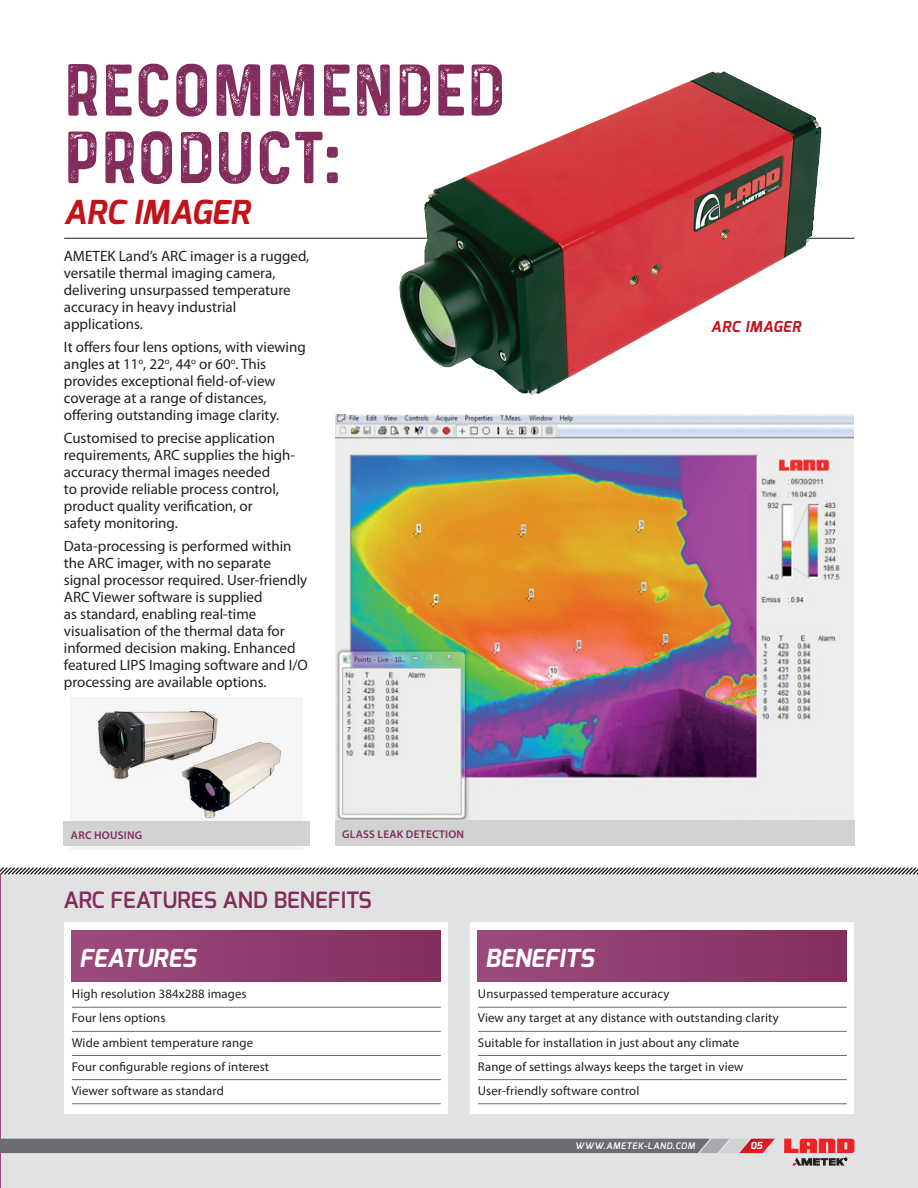
<style>
.page{position:relative;width:918px;height:1188px;background:#fff}
.page>*{position:absolute;margin:0;border:0;box-sizing:border-box;transform-origin:0 0}
.t1{font:58.5px/67.5px "Prequel rough";letter-spacing:.01em;color:#822d5c}
.t2{font:italic 700 33px "Exo";color:#c2131b}
.t3{font:italic 700 24.9px "Exo";color:#fff}
.t4{font:600 22.5px "Exo";color:#822d5c}
.t5{font:15px/17px "Myriad Pro";color:#231f20}
.t6{font:italic 700 15px "Exo";letter-spacing:.04em;color:#c2131b}
.t7{font:12.75px/24.2px "Myriad Pro";letter-spacing:.01em;color:#231f20}
.t8{font:600 11.25px "Myriad Pro";letter-spacing:.02em;color:#822d5c}
.t9{font:italic 700 9.75px "Exo";color:#fff}
.t10{font:italic 600 9px "Exo";letter-spacing:.07em;color:#fff}
</style>
<div class="page">
<div style="left:70px;top:698px;width:232px;height:152px;background:#f5f5f6"></div>
<div style="left:0;top:875px;width:918px;height:313px;background:#e1e2e4"></div>
<hr style="left:0;top:875px;width:1px;height:313px;background:#9d4b7e">
<div style="left:64px;top:922px;width:384px;height:192px;background:#fff"></div>
<div style="left:470px;top:922px;width:384px;height:192px;background:#fff"></div>
<hr style="left:72px;top:1007px;width:369px;height:1px;background:#6c6d70">
<hr style="left:72px;top:1031px;width:369px;height:1px;background:#6c6d70">
<hr style="left:72px;top:1055px;width:369px;height:1px;background:#6c6d70">
<hr style="left:72px;top:1079px;width:369px;height:1px;background:#6c6d70">
<hr style="left:72px;top:1103px;width:369px;height:1px;background:#6c6d70">
<hr style="left:478px;top:1007px;width:369px;height:1px;background:#6c6d70">
<hr style="left:478px;top:1031px;width:369px;height:1px;background:#6c6d70">
<hr style="left:478px;top:1055px;width:369px;height:1px;background:#6c6d70">
<hr style="left:478px;top:1079px;width:369px;height:1px;background:#6c6d70">
<hr style="left:478px;top:1103px;width:369px;height:1px;background:#6c6d70">
<div style="left:72px;top:931px;width:369px;height:50px;background:linear-gradient(to right,#9d4b7e,#822e5c)"></div>
<div style="left:478px;top:931px;width:369px;height:50px;background:linear-gradient(to right,#9d4b7e,#822e5c)"></div>
<svg style="left:0;top:1139px;width:775px;height:14px;background:#747073"></svg>
<svg style="left:784px;top:1139px;width:70px;height:27px"></svg>
<hr style="left:64px;top:238px;width:790px;height:1px;background:#231f20">
<img style="left:336px;top:414px;width:518px;height:406px">
<div style="left:336px;top:820px;width:519px;height:26px;background:#d1d2d4"></div>
<img style="left:399px;top:72px;width:423px;height:323px">
<img style="left:97px;top:711px;width:121px;height:69px">
<div style="left:64px;top:821px;width:246px;height:25px;background:#d1d2d4"></div>
<img style="left:179px;top:740px;width:102px;height:78px">
<svg style="left:0;top:867px;width:918px;height:8px"></svg>
<h1 class="t1" style="left:64px;top:56px;width:443px">RECOMMENDED<br>PRODUCT:</h1>
<h2 class="t2" style="left:63px;top:191px;width:188px">ARC IMAGER</h2>
<p class="t5" style="left:64px;top:247px;width:247px">AMETEK Land’s ARC imager is a rugged, versatile thermal imaging camera, delivering unsurpassed temperature accuracy in heavy industrial applications.</p>
<p class="t5" style="left:64px;top:338px;width:243px">It offers four lens options, with viewing angles at 11<sup>o</sup>, 22<sup>o</sup>, 44<sup>o</sup> or 60<sup>o</sup>. This provides exceptional field-of-view coverage at a range of distances, offering outstanding image clarity.</p>
<p class="t5" style="left:64px;top:430px;width:233px">Customised to precise application requirements, ARC supplies the high&shy;accuracy thermal images needed<br>to provide reliable process control, product quality verification, or<br>safety monitoring.</p>
<p class="t5" style="left:64px;top:538px;width:246px">Data-processing is performed within the ARC imager, with no separate signal processor required. User-friendly ARC Viewer software is supplied<br>as standard, enabling real-time visualisation of the thermal data for informed decision making. Enhanced featured LIPS Imaging software and I/O processing are available options.</p>
<p class="t8" style="left:71px;top:828px;width:73px">ARC HOUSING</p>
<p class="t8" style="left:342px;top:827px;width:123px">GLASS LEAK DETECTION</p>
<h3 class="t4" style="left:63px;top:886px;width:310px">ARC FEATURES AND BENEFITS</h3>
<h3 class="t3" style="left:79px;top:942px;width:118px">FEATURES</h3>
<h3 class="t3" style="left:485px;top:942px;width:110px">BENEFITS</h3>
<p class="t6" style="left:711px;top:317px;width:92px">ARC IMAGER</p>
<p class="t7" style="left:72px;top:982px;width:199px">High resolution 384x288 images<br>Four lens options<br>Wide ambient temperature range<br>Four configurable regions of interest<br>Viewer software as standard</p>
<p class="t7" style="left:478px;top:982px;width:302px">Unsurpassed temperature accuracy<br>View any target at any distance with outstanding clarity Suitable for installation in just about any climate<br>Range of settings always keeps the target in view User-friendly software control</p>
<p class="t10" style="left:575px;top:1140px;width:121px">WWW.AMETEK-LAND.COM</p>
<p class="t9" style="left:750px;top:1139px;width:13px">05</p>
</div>
